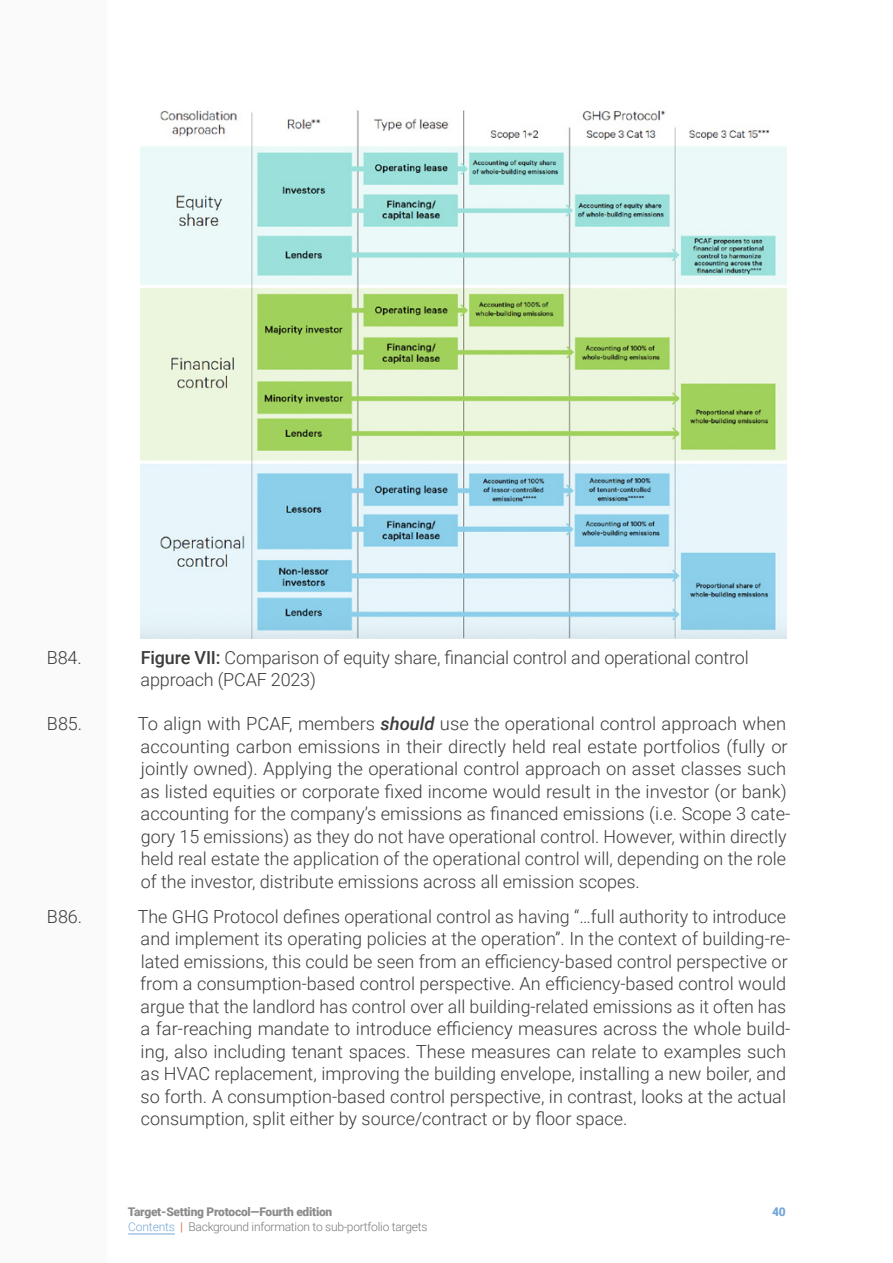
<style>
.page{position:relative;width:893px;height:1263px;background:#fff}
.page>*{position:absolute;margin:0;border:0;box-sizing:border-box;transform-origin:0 0}
.t1{font:300 18px/22.5px "Roboto";color:#3c3c3b}
.t2{font:300 12px "Roboto";letter-spacing:-.02em;color:#575756}
.t3{font:900 12px "Roboto";letter-spacing:-.02em;color:#706f6f}
.t4{font:900 12px "Roboto";color:#5390cd}
.s1{font-weight:500}
.s2{font-weight:500;font-style:italic}
.s3{color:#5390cd}
.s4{font-weight:700;color:#de6941}
</style>
<div class="page">
<hr style="left:128px;top:1234px;width:47px;height:1px;background:#5390cd">
<div style="left:0;top:0;width:106px;height:1263px;background:#fafafa"></div>
<img style="left:140px;top:110px;width:647px;height:529px">
<p class="t1" style="left:47px;top:645px;width:36px">B84.</p>
<p class="t1" style="left:141px;top:645px;width:610px"><span class="s1">Figure VII:</span> Comparison of equity share, financial control and operational control approach (PCAF 2023)</p>
<p class="t1" style="left:47px;top:712px;width:37px">B85.</p>
<p class="t1" style="left:138px;top:712px;width:654px">To align with PCAF, members <span class="s2">should</span> use the operational control approach when accounting carbon emissions in their directly held real estate portfolios (fully or jointly owned). Applying the operational control approach on asset classes such as listed equities or corporate fixed income would result in the investor (or bank) accounting for the company’s emissions as financed emissions (i.e. Scope 3 cate&shy;gory 15 emissions) as they do not have operational control. However, within directly held real estate the application of the operational control will, depending on the role of the investor, distribute emissions across all emission scopes.</p>
<p class="t1" style="left:47px;top:904px;width:37px">B86.</p>
<p class="t1" style="left:138px;top:904px;width:654px">The GHG Protocol defines operational control as having “…full authority to introduce and implement its operating policies at the operation”. In the context of building-re&shy;lated emissions, this could be seen from an efficiency-based control perspective or from a consumption-based control perspective. An efficiency-based control would argue that the landlord has control over all building-related emissions as it often has a far-reaching mandate to introduce efficiency measures across the whole build&shy;ing, also including tenant spaces. These measures can relate to examples such as HVAC replacement, improving the building envelope, installing a new boiler, and so forth. A consumption-based control perspective, in contrast, looks at the actual consumption, split either by source/contract or by floor space.</p>
<p class="t3" style="left:128px;top:1203px;width:206px">Target-Setting Protocol—Fourth edition</p>
<p class="t4" style="left:772px;top:1203px;width:15px">40</p>
<p class="t2" style="left:128px;top:1218px;width:301px"><span class="s3">Contents</span> <span class="s4">|</span> Background information to sub-portfolio targets</p>
</div>
